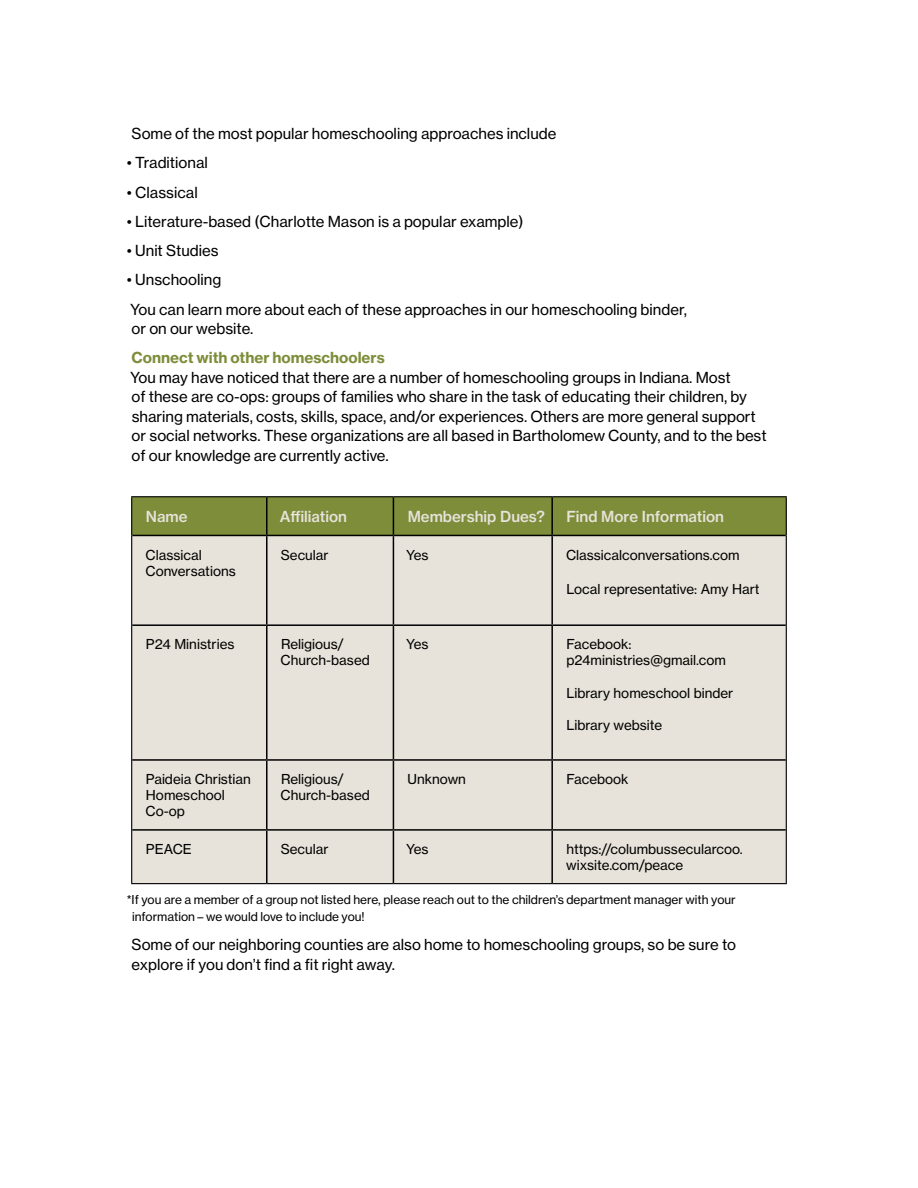
<style>
.page{position:relative;width:918px;height:1188px;background:#fff}
.page>*{position:absolute;margin:0;border:0;box-sizing:border-box;transform-origin:0 0}
.t1{font:15px/19.5px "N Haas Grotesk TX Pro 55 Rg";color:#000}
.t2{font:15px "N Haas Grotesk TX Pro 65 Md";color:#e7e3da}
.t3{font:15px "N Haas Grotesk TX Pro 75 Bd";color:#7d8d3a}
.t4{font:13.5px/16.2px "N Haas Grotesk TX Pro 55 Rg";color:#000}
.t5{font:12px/16.5px "N Haas Grotesk TX Pro 55 Rg";color:#000}
</style>
<div class="page">
<div style="left:132px;top:497px;width:654px;height:38px;background:#7d8d3a"></div>
<div style="left:132px;top:536px;width:654px;height:347px;background:#e7e3da"></div>
<hr style="left:266px;top:497px;width:2px;height:38px;background:#000">
<hr style="left:393px;top:497px;width:1px;height:38px;background:#000">
<hr style="left:551px;top:497px;width:2px;height:38px;background:#000">
<hr style="left:132px;top:535px;width:135px;height:1px;background:#000">
<hr style="left:267px;top:535px;width:126px;height:1px;background:#000">
<hr style="left:266px;top:536px;width:2px;height:88px;background:#000">
<hr style="left:393px;top:535px;width:159px;height:1px;background:#000">
<hr style="left:393px;top:536px;width:1px;height:88px;background:#000">
<hr style="left:552px;top:535px;width:234px;height:1px;background:#000">
<hr style="left:551px;top:536px;width:2px;height:88px;background:#000">
<hr style="left:132px;top:624px;width:135px;height:2px;background:#000">
<hr style="left:267px;top:624px;width:126px;height:2px;background:#000">
<hr style="left:266px;top:626px;width:2px;height:133px;background:#000">
<hr style="left:393px;top:624px;width:159px;height:2px;background:#000">
<hr style="left:393px;top:626px;width:1px;height:133px;background:#000">
<hr style="left:552px;top:624px;width:234px;height:2px;background:#000">
<hr style="left:551px;top:626px;width:2px;height:133px;background:#000">
<hr style="left:132px;top:759px;width:135px;height:2px;background:#000">
<hr style="left:267px;top:759px;width:126px;height:2px;background:#000">
<hr style="left:266px;top:761px;width:2px;height:68px;background:#000">
<hr style="left:393px;top:759px;width:159px;height:2px;background:#000">
<hr style="left:393px;top:761px;width:1px;height:68px;background:#000">
<hr style="left:552px;top:759px;width:234px;height:2px;background:#000">
<hr style="left:551px;top:761px;width:2px;height:68px;background:#000">
<hr style="left:132px;top:829px;width:135px;height:2px;background:#000">
<hr style="left:267px;top:829px;width:126px;height:2px;background:#000">
<hr style="left:266px;top:831px;width:2px;height:52px;background:#000">
<hr style="left:393px;top:829px;width:159px;height:2px;background:#000">
<hr style="left:393px;top:831px;width:1px;height:52px;background:#000">
<hr style="left:552px;top:829px;width:234px;height:2px;background:#000">
<hr style="left:551px;top:831px;width:2px;height:52px;background:#000">
<hr style="left:131px;top:496px;width:136px;height:1px;background:#000">
<hr style="left:131px;top:497px;width:1px;height:38px;background:#000">
<hr style="left:267px;top:496px;width:126px;height:1px;background:#000">
<hr style="left:393px;top:496px;width:159px;height:1px;background:#000">
<hr style="left:552px;top:496px;width:235px;height:1px;background:#000">
<hr style="left:786px;top:497px;width:1px;height:38px;background:#000">
<hr style="left:131px;top:535px;width:1px;height:90px;background:#000">
<hr style="left:786px;top:535px;width:1px;height:90px;background:#000">
<hr style="left:131px;top:625px;width:1px;height:135px;background:#000">
<hr style="left:786px;top:625px;width:1px;height:135px;background:#000">
<hr style="left:131px;top:760px;width:1px;height:70px;background:#000">
<hr style="left:786px;top:760px;width:1px;height:70px;background:#000">
<hr style="left:131px;top:830px;width:1px;height:53px;background:#000">
<hr style="left:786px;top:830px;width:1px;height:53px;background:#000">
<hr style="left:131px;top:883px;width:136px;height:1px;background:#000">
<hr style="left:267px;top:883px;width:126px;height:1px;background:#000">
<hr style="left:393px;top:883px;width:159px;height:1px;background:#000">
<hr style="left:552px;top:883px;width:235px;height:1px;background:#000">
<p class="t1" style="left:132px;top:124px;width:426px">Some of the most popular homeschooling approaches include</p>
<p class="t1" style="left:127px;top:153px;width:82px">• Traditional</p>
<p class="t1" style="left:127px;top:182px;width:72px">• Classical</p>
<p class="t1" style="left:127px;top:212px;width:398px">• Literature-based (Charlotte Mason is a popular example)</p>
<p class="t1" style="left:127px;top:241px;width:93px">• Unit Studies</p>
<p class="t1" style="left:127px;top:265px;width:562px;line-height:29.2px">• Unschooling<br>You can learn more about each of these approaches in our homeschooling binder,</p>
<p class="t1" style="left:132px;top:319px;width:123px">or on our website.</p>
<p class="t3" style="left:131px;top:348px;width:255px">Connect with other homeschoolers</p>
<p class="t1" style="left:130px;top:368px;width:638px">You may have noticed that there are a number of homeschooling groups in Indiana. Most<br>of these are co-ops: groups of families who share in the task of educating their children, by sharing materials, costs, skills, space, and/or experiences. Others are more general support or social networks. These organizations are all based in Bartholomew County, and to the best of our knowledge are currently active.</p>
<p class="t2" style="left:146px;top:507px;width:43px">Name</p>
<p class="t2" style="left:280px;top:507px;width:69px">Affiliation</p>
<p class="t2" style="left:408px;top:507px;width:139px">Membership Dues?</p>
<p class="t2" style="left:566px;top:507px;width:159px">Find More Information</p>
<p class="t4" style="left:146px;top:546px;width:92px">Classical<br>Conversations</p>
<p class="t4" style="left:281px;top:546px;width:49px">Secular</p>
<p class="t4" style="left:406px;top:546px;width:24px">Yes</p>
<p class="t4" style="left:566px;top:546px;width:175px">Classicalconversations.com</p>
<p class="t4" style="left:566px;top:581px;width:195px">Local representative: Amy Hart</p>
<p class="t4" style="left:146px;top:636px;width:90px">P24 Ministries</p>
<p class="t4" style="left:281px;top:636px;width:91px">Religious/<br>Church-based</p>
<p class="t4" style="left:406px;top:636px;width:24px">Yes</p>
<p class="t4" style="left:566px;top:636px;width:161px">Facebook: p24ministries@gmail.com</p>
<p class="t4" style="left:566px;top:685px;width:169px">Library homeschool binder</p>
<p class="t4" style="left:566px;top:717px;width:97px">Library website</p>
<p class="t4" style="left:146px;top:771px;width:107px">Paideia Christian<br>Homeschool<br>Co-op</p>
<p class="t4" style="left:281px;top:771px;width:91px">Religious/<br>Church-based</p>
<p class="t4" style="left:408px;top:771px;width:60px">Unknown</p>
<p class="t4" style="left:566px;top:771px;width:64px">Facebook</p>
<p class="t4" style="left:146px;top:841px;width:48px">PEACE</p>
<p class="t4" style="left:281px;top:841px;width:49px">Secular</p>
<p class="t4" style="left:406px;top:841px;width:24px">Yes</p>
<p class="t4" style="left:566px;top:841px;width:178px">https://columbussecularcoo. wixsite.com/peace</p>
<p class="t5" style="left:132px;top:892px;width:605px;text-indent:-5px">*If you are a member of a group not listed here, please reach out to the children’s department manager with your information – we would love to include you!</p>
<p class="t1" style="left:132px;top:935px;width:606px">Some of our neighboring counties are also home to homeschooling groups, so be sure to explore if you don’t find a fit right away.</p>
</div>
